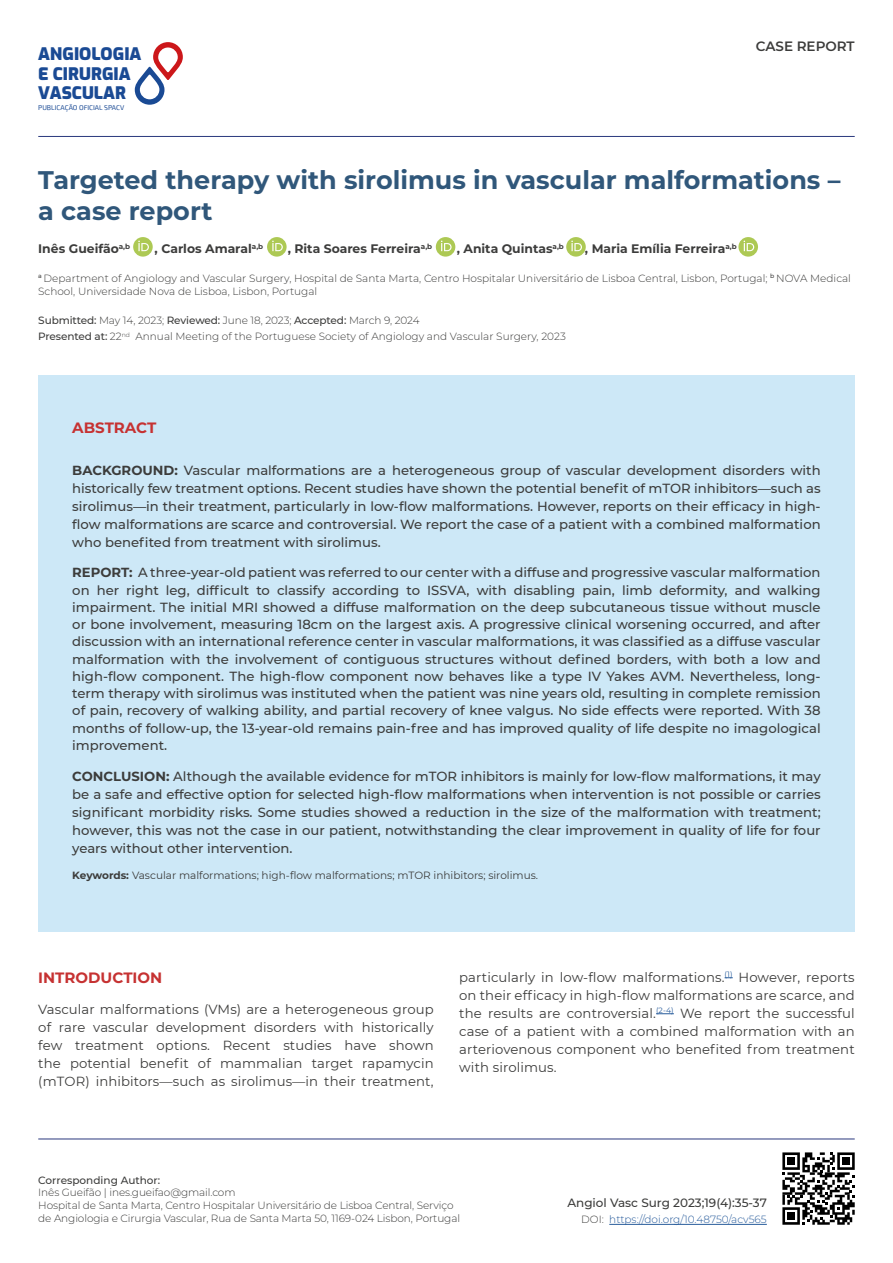
<style>
.page{position:relative;width:893px;height:1263px;background:#fff}
.page>*{position:absolute;margin:0;border:0;box-sizing:border-box;transform-origin:0 0}
.t1{font:700 25.5px/30.6px "Montserrat";color:#30577a}
.t2{font:900 17.1px/19.5px "Exo";color:#1a4a94}
.t3{font:700 15px "Montserrat";color:#c63232}
.t4{font:600 13.5px "Montserrat";color:#3c3c3b}
.t5{font:500 13.2px/17.2px "Montserrat";color:#3c3c3b;text-align:justify}
.t6{font:13.2px/18px "Montserrat";letter-spacing:.01em;color:#3c3c3b;text-align:justify}
.t7{font:700 12.3px "Montserrat";color:#3c3c3b}
.t8{font:500 12px "Montserrat";color:#3c3c3b}
.t9{font:300 10.5px/12.6px "Montserrat";color:#3c3c3b}
.t10{font:10.5px "Montserrat";color:#3c3c3b}
.t11{font:300 10.5px "Montserrat";color:#275b9b}
.t12{font:500 10.5px "Montserrat";color:#3c3c3b}
.t13{font:6.9px "Exo 2";color:#1a4a94}
.s1{font-weight:500}
.s2{font-weight:700}
.s3{color:#3c3c3b}
</style>
<div class="page">
<hr style="left:38px;top:136px;width:817px;height:1px;background:#29387d">
<hr style="left:38px;top:1138px;width:817px;height:1px;background:#29387d">
<svg style="left:135px;top:42px;width:48px;height:63px"></svg>
<div style="left:38px;top:375px;width:817px;height:556px;background:#cde8f7"></div>
<svg style="left:267px;top:237px;width:20px;height:20px"></svg>
<svg style="left:272px;top:241px;width:11px;height:10px"></svg>
<svg style="left:566px;top:237px;width:20px;height:20px"></svg>
<svg style="left:571px;top:241px;width:11px;height:10px"></svg>
<div style="left:436px;top:237px;width:19px;height:20px;background:#adc954;border-radius:50%"></div>
<svg style="left:441px;top:241px;width:11px;height:10px"></svg>
<svg style="left:738px;top:237px;width:20px;height:20px"></svg>
<svg style="left:744px;top:241px;width:10px;height:10px"></svg>
<svg style="left:133px;top:237px;width:20px;height:20px"></svg>
<svg style="left:138px;top:241px;width:11px;height:10px"></svg>
<hr style="left:609px;top:1224px;width:158px;height:1px;background:#275b9b">
<svg style="left:656px;top:1013px;width:18px;height:1px"></svg>
<svg style="left:782px;top:1152px;width:73px;height:73px"></svg>
<div style="left:787px;top:1157px;width:8px;height:8px;background:#000"></div>
<div style="left:842px;top:1157px;width:8px;height:8px;background:#000"></div>
<div style="left:787px;top:1212px;width:8px;height:8px;background:#000"></div>
<p class="t2" style="left:38px;top:45px;width:105px">ANGIOLOGIA<br>E CIRURGIA<br>VASCULAR</p>
<p class="t13" style="left:38px;top:104px;width:88px">PUBLICAÇÃO OFICIAL SPACV</p>
<p class="t4" style="left:756px;top:38px;width:100px">CASE REPORT</p>
<h1 class="t1" style="left:38px;top:164px;width:804px">Targeted therapy with sirolimus in vascular malformations – a case report</h1>
<p class="t7" style="left:38px;top:240px;width:93px">Inês Gueifão<sup>a,b</sup></p>
<p class="t7" style="left:155px;top:240px;width:110px">, Carlos Amaral<sup>a,b</sup></p>
<p class="t7" style="left:288px;top:240px;width:146px">, Rita Soares Ferreira<sup>a,b</sup></p>
<p class="t7" style="left:457px;top:240px;width:109px">, Anita Quintas<sup>a,b</sup></p>
<p class="t7" style="left:585px;top:240px;width:153px">, Maria Emília Ferreira<sup>a,b</sup></p>
<p class="t9" style="left:38px;top:272px;width:814px"><sup>a</sup> Department of Angiology and Vascular Surgery, Hospital de Santa Marta, Centro Hospitalar Universitário de Lisboa Central, Lisbon, Portugal; <sup>b</sup> NOVA Medical<br>School, Universidade Nova de Lisboa, Lisbon, Portugal</p>
<p class="t9" style="left:38px;top:311px;width:529px;line-height:16.5px"><span class="s1">Submitted:</span> May 14, 2023; <span class="s1">Reviewed:</span> June 18, 2023; <span class="s1">Accepted:</span> March 9, 2024<br><span class="s1">Presented at:</span> 22<sup>nd</sup> Annual Meeting of the Portuguese Society of Angiology and Vascular Surgery, 2023</p>
<p class="t3" style="left:72px;top:416px;width:86px">ABSTRACT</p>
<p class="t5" style="left:72px;top:461px;width:750px;line-height:18px"><span class="s2">BACKGROUND:</span> Vascular malformations are a heterogeneous group of vascular development disorders with historically few treatment options. Recent studies have shown the potential benefit of mTOR inhibitors—such as sirolimus—in their treatment, particularly in low-flow malformations. However, reports on their efficacy in high&shy;flow malformations are scarce and controversial. We report the case of a patient with a combined malformation who benefited from treatment with sirolimus.</p>
<p class="t5" style="left:72px;top:564px;width:750px"><span class="s2">REPORT:</span> A three-year-old patient was referred to our center with a diffuse and progressive vascular malformation on her right leg, difficult to classify according to ISSVA, with disabling pain, limb deformity, and walking impairment. The initial MRI showed a diffuse malformation on the deep subcutaneous tissue without muscle or bone involvement, measuring 18cm on the largest axis. A progressive clinical worsening occurred, and after discussion with an international reference center in vascular malformations, it was classified as a diffuse vascular malformation with the involvement of contiguous structures without defined borders, with both a low and high-flow component. The high-flow component now behaves like a type IV Yakes AVM. Nevertheless, long&shy;term therapy with sirolimus was instituted when the patient was nine years old, resulting in complete remission of pain, recovery of walking ability, and partial recovery of knee valgus. No side effects were reported. With 38 months of follow-up, the 13-year-old remains pain-free and has improved quality of life despite no imagological improvement.</p>
<p class="t5" style="left:72px;top:767px;width:750px;line-height:18px"><span class="s2">CONCLUSION:</span> Although the available evidence for mTOR inhibitors is mainly for low-flow malformations, it may be a safe and effective option for selected high-flow malformations when intervention is not possible or carries significant morbidity risks. Some studies showed a reduction in the size of the malformation with treatment; however, this was not the case in our patient, notwithstanding the clear improvement in quality of life for four years without other intervention.</p>
<p class="t10" style="left:72px;top:869px;width:467px"><span class="s2">Keywords:</span> Vascular malformations; high-flow malformations; mTOR inhibitors; sirolimus.</p>
<p class="t3" style="left:38px;top:967px;width:126px">INTRODUCTION</p>
<p class="t6" style="left:38px;top:1000px;width:397px">Vascular malformations (VMs) are a heterogeneous group of rare vascular development disorders with historically few treatment options. Recent studies have shown the potential benefit of mammalian target rapamycin (mTOR) inhibitors—such as sirolimus—in their treatment,</p>
<p class="t6" style="left:459px;top:968px;width:397px">particularly in low-flow malformations.<sup>(1)</sup> However, reports on their efficacy in high-flow malformations are scarce, and the results are controversial.<sup>(2-4)</sup> We report the successful case of a patient with a combined malformation with an arteriovenous component who benefited from treatment with sirolimus.</p>
<p class="t12" style="left:38px;top:1174px;width:124px">Corresponding Author:</p>
<p class="t9" style="left:38px;top:1186px;width:423px">Inês Gueifão | ines.gueifao@gmail.com<br>Hospital de Santa Marta, Centro Hospitalar Universitário de Lisboa Central, Serviço de Angiologia e Cirurgia Vascular, Rua de Santa Marta 50, 1169-024 Lisbon, Portugal</p>
<p class="t8" style="left:567px;top:1195px;width:201px">Angiol Vasc Surg 2023;19(4):35-37</p>
<p class="t11" style="left:581px;top:1212px;width:187px"><span class="s3">DOI:</span> https://doi.org/10.48750/acv565</p>
</div>
